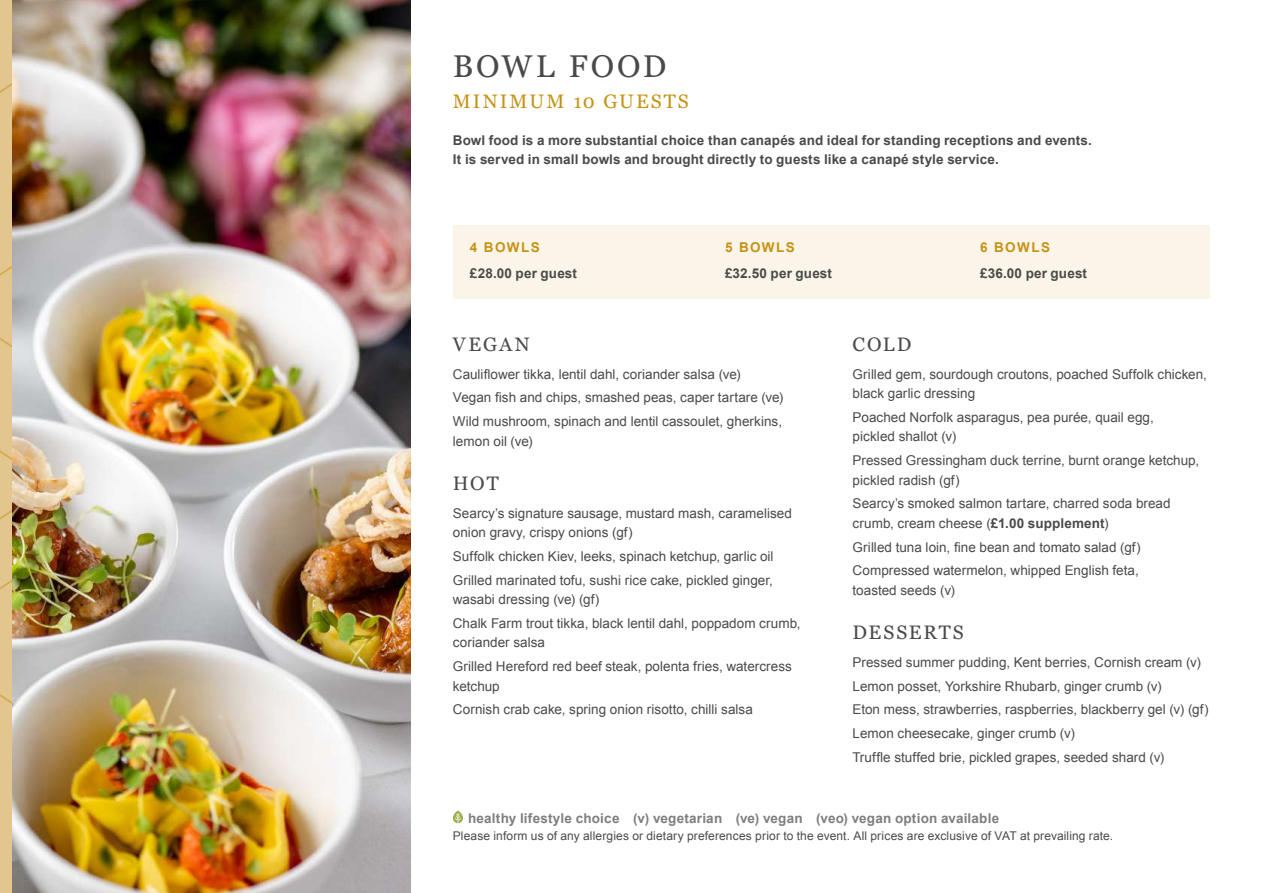
<style>
.page{position:relative;width:1263px;height:893px;background:#fff}
.page>*{position:absolute;margin:0;border:0;box-sizing:border-box;transform-origin:0 0}
.t1{font:31.5px "Georgia";letter-spacing:.09em;color:#4a4a49}
.t2{font:19.5px "Georgia";letter-spacing:.1em;color:#4a4a49}
.t3{font:19.5px "Georgia";letter-spacing:.105em;color:#c59314}
.t4{font:13.5px/23.7px "Arial";color:#4a4a49}
.t5{font:700 13.5px/19.5px "Arial";letter-spacing:.01em;color:#4a4a49}
.t6{font:700 13.5px "Arial";letter-spacing:.015em;color:#7f7e7e}
.t7{font:700 13.5px "Arial";letter-spacing:.105em;color:#c59314}
.t8{font:12px "Arial";letter-spacing:.01em;color:#4a4a49}
.s1{font-weight:700}
</style>
<div class="page">
<svg style="left:0;top:0;width:13px;height:893px"></svg>
<svg style="left:453px;top:810px;width:10px;height:13px"></svg>
<img style="left:13px;top:0;width:397px;height:893px">
<div style="left:453px;top:225px;width:757px;height:74px;background:#faf4e9"></div>
<h1 class="t1" style="left:453px;top:43px;width:215px">BOWL FOOD</h1>
<h2 class="t3" style="left:453px;top:87px;width:237px">MINIMUM 10 GUESTS</h2>
<p class="t5" style="left:453px;top:131px;width:640px">Bowl food is a more substantial choice than canapés and ideal for standing receptions and events.<br>It is served in small bowls and brought directly to guests like a canapé style service.</p>
<p class="t7" style="left:470px;top:239px;width:72px">4 BOWLS</p>
<p class="t5" style="left:470px;top:264px;width:109px">£28.00 per guest</p>
<p class="t7" style="left:725px;top:238px;width:71px">5 BOWLS</p>
<p class="t5" style="left:725px;top:264px;width:108px">£32.50 per guest</p>
<p class="t7" style="left:980px;top:239px;width:72px">6 BOWLS</p>
<p class="t5" style="left:980px;top:264px;width:108px">£36.00 per guest</p>
<h2 class="t2" style="left:453px;top:330px;width:79px">VEGAN</h2>
<p class="t4" style="left:453px;top:362px;width:332px">Cauliflower tikka, lentil dahl, coriander salsa (ve)<br>Vegan fish and chips, smashed peas, caper tartare (ve)<br>Wild mushroom, spinach and lentil cassoulet, gherkins,</p>
<p class="t4" style="left:453px;top:429px;width:81px">lemon oil (ve)</p>
<h2 class="t2" style="left:453px;top:469px;width:47px">HOT</h2>
<p class="t4" style="left:453px;top:503px;width:341px;line-height:19.5px">Searcy’s signature sausage, mustard mash, caramelised onion gravy, crispy onions (gf)</p>
<p class="t4" style="left:453px;top:544px;width:322px">Suffolk chicken Kiev, leeks, spinach ketchup, garlic oil<br>Grilled marinated tofu, sushi rice cake, pickled ginger,</p>
<p class="t4" style="left:453px;top:588px;width:349px">wasabi dressing (ve) (gf)<br>Chalk Farm trout tikka, black lentil dahl, poppadom crumb,</p>
<p class="t4" style="left:453px;top:631px;width:341px">coriander salsa<br>Grilled Hereford red beef steak, polenta fries, watercress</p>
<p class="t4" style="left:453px;top:674px;width:301px">ketchup<br>Cornish crab cake, spring onion risotto, chilli salsa</p>
<h2 class="t2" style="left:853px;top:330px;width:60px">COLD</h2>
<p class="t4" style="left:853px;top:364px;width:356px;line-height:19.5px">Grilled gem, sourdough croutons, poached Suffolk chicken, black garlic dressing</p>
<p class="t4" style="left:853px;top:408px;width:303px;line-height:19.5px">Poached Norfolk asparagus, pea purée, quail egg, pickled shallot (v)</p>
<p class="t4" style="left:853px;top:451px;width:348px;line-height:19.5px">Pressed Gressingham duck terrine, burnt orange ketchup, pickled radish (gf)</p>
<p class="t4" style="left:853px;top:494px;width:319px;line-height:19.5px">Searcy’s smoked salmon tartare, charred soda bread crumb, cream cheese (<span class="s1">£1.00 supplement</span>)</p>
<p class="t4" style="left:853px;top:535px;width:289px">Grilled tuna loin, fine bean and tomato salad (gf)<br>Compressed watermelon, whipped English feta,</p>
<p class="t4" style="left:853px;top:578px;width:104px">toasted seeds (v)</p>
<h2 class="t2" style="left:853px;top:618px;width:113px">DESSERTS</h2>
<p class="t4" style="left:853px;top:650px;width:357px">Pressed summer pudding, Kent berries, Cornish cream (v)<br>Lemon posset, Yorkshire Rhubarb, ginger crumb (v)<br>Eton mess, strawberries, raspberries, blackberry gel (v) (gf)<br>Lemon cheesecake, ginger crumb (v)<br>Truffle stuffed brie, pickled grapes, seeded shard (v)</p>
<p class="t6" style="left:468px;top:810px;width:532px">healthy lifestyle choice (v) vegetarian (ve) vegan (veo) vegan option available</p>
<p class="t8" style="left:453px;top:828px;width:662px">Please inform us of any allergies or dietary preferences prior to the event. All prices are exclusive of VAT at prevailing rate.</p>
</div>
